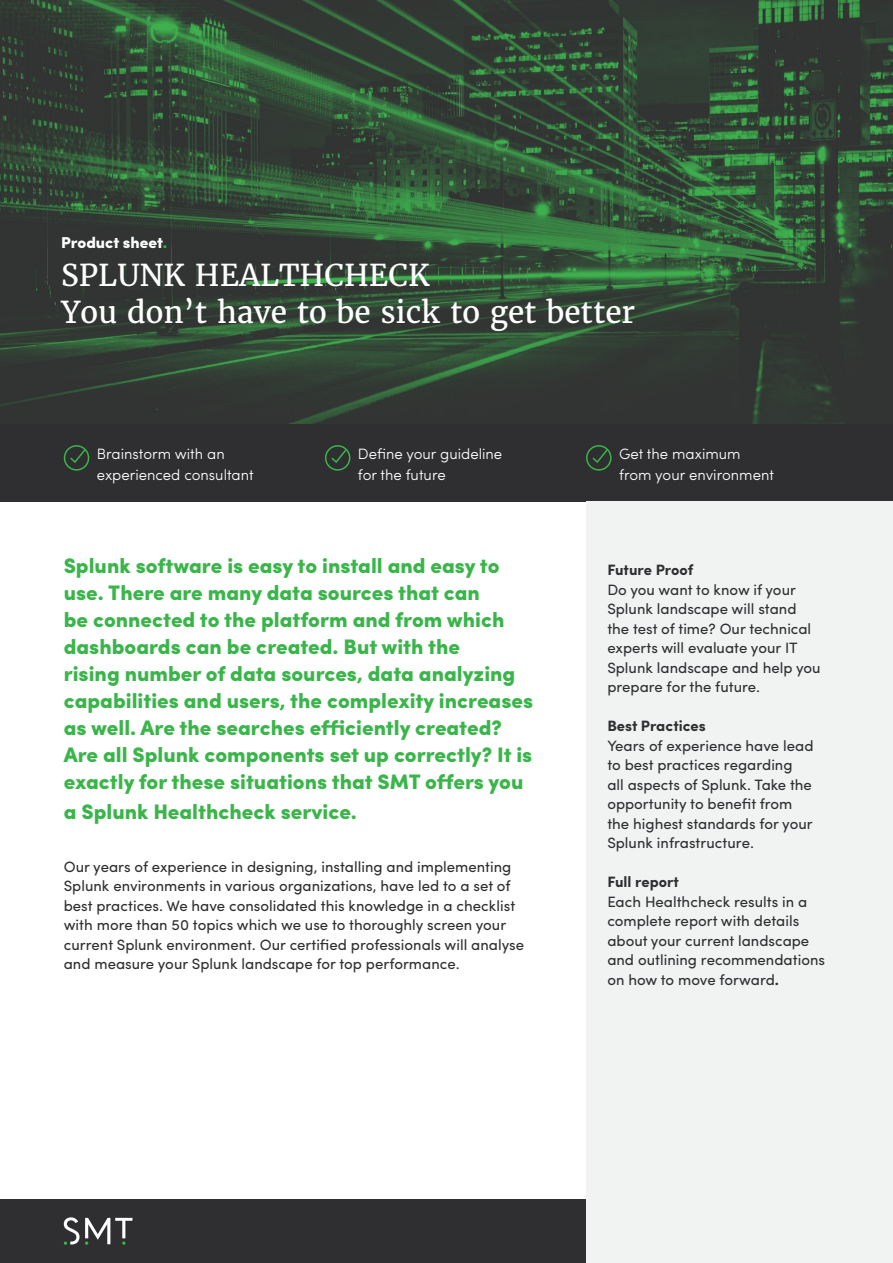
<style>
.page{position:relative;width:893px;height:1263px;background:#fff}
.page>*{position:absolute;margin:0;border:0;box-sizing:border-box;transform-origin:0 0}
.t1{font:30px "Merriweather";color:#fff}
.Summerary{font:900 21px/27px "Sofia Pro";color:#3ab54a}
.Case_Study_Kop{font:900 15.75px "Sofia Pro";color:#fff}
.Broodtekst{font:15px/19.5px "Sofia Pro";color:#2f2f31}
.Kop{font:15px/19.5px "Sofia Pro";color:#2f2f31}
.Drie_highlight_koppe{font:300 15px "Sofia Pro";color:#fff}
.Broodtekst-2{font:700 15px "Sofia Pro";color:#2f2f31}
.Kop-2{font:700 15px "Sofia Pro";letter-spacing:-.005em;color:#2f2f31}
.s1{color:#3ab54a}
.s2{font-weight:700}
</style>
<div class="page">
<div style="left:0;top:1199px;width:893px;height:64px;background:#2f2f31"></div>
<svg style="left:64px;top:1217px;width:68px;height:28px"></svg>
<img style="left:0;top:0;width:893px;height:425px">
<div style="left:0;top:425px;width:893px;height:77px;background:#2f2f31"></div>
<div style="left:64px;top:445px;width:25px;height:26px;border:2px solid #3ab54a;border-radius:50%"></div>
<svg style="left:69px;top:447px;width:18px;height:17px"></svg>
<div style="left:325px;top:445px;width:25px;height:26px;border:2px solid #3ab54a;border-radius:50%"></div>
<svg style="left:330px;top:447px;width:18px;height:17px"></svg>
<div style="left:586px;top:445px;width:26px;height:26px;border:2px solid #3ab54a;border-radius:50%"></div>
<svg style="left:591px;top:447px;width:18px;height:17px"></svg>
<div style="left:586px;top:502px;width:307px;height:761px;background:#f1f3f3"></div>
<p class="Case_Study_Kop" style="left:61px;top:230px;width:107px">Product sheet<span class="s1">.</span></p>
<p class="t1" style="left:61px;top:256px;width:370px">SPLUNK HEALTHCHECK</p>
<p class="t1" style="left:61px;top:294px;width:576px">You don’t have to be sick to get better</p>
<p class="Drie_highlight_koppe" style="left:97px;top:442px;width:130px">Brainstorm with an</p>
<p class="Drie_highlight_koppe" style="left:97px;top:463px;width:158px">experienced consultant</p>
<p class="Drie_highlight_koppe" style="left:358px;top:442px;width:146px">Define your guideline</p>
<p class="Drie_highlight_koppe" style="left:358px;top:463px;width:89px">for the future</p>
<p class="Summerary" style="left:64px;top:551px;width:471px">Splunk software is easy to install and easy to use. There are many data sources that can<br>be connected to the platform and from which dashboards can be created. But with the<br>rising number of data sources, data analyzing capabilities and users, the complexity increases as well. Are the searches efficiently created?<br>Are all Splunk components set up correctly? It is exactly for these situations that SMT offers you</p>
<p class="Summerary" style="left:64px;top:797px;width:295px">a Splunk Healthcheck service.</p>
<p class="Broodtekst" style="left:64px;top:856px;width:462px">Our years of experience in designing, installing and implementing Splunk environments in various organizations, have led to a set of best practices. We have consolidated this knowledge in a checklist with more than 50 topics which we use to thoroughly screen your current Splunk environment. Our certified professionals will analyse and measure your Splunk landscape for top performance.</p>
<p class="Drie_highlight_koppe" style="left:619px;top:442px;width:123px">Get the maximum</p>
<p class="Drie_highlight_koppe" style="left:619px;top:463px;width:156px">from your environment</p>
<p class="Kop-2" style="left:607px;top:559px;width:87px">Future Proof</p>
<p class="Kop" style="left:607px;top:579px;width:215px">Do you want to know if your<br>Splunk landscape will stand the test of time? Our technical experts will evaluate your IT<br>Splunk landscape and help you prepare for the future.</p>
<p class="Broodtekst-2" style="left:607px;top:715px;width:100px">Best Practices</p>
<p class="Broodtekst" style="left:607px;top:735px;width:208px">Years of experience have lead to best practices regarding<br>all aspects of Splunk. Take the opportunity to benefit from the highest standards for your<br>Splunk infrastructure.</p>
<p class="Broodtekst-2" style="left:607px;top:871px;width:73px">Full report</p>
<p class="Kop" style="left:607px;top:891px;width:219px">Each Healthcheck results in a complete report with details about your current landscape and outlining recommendations on how to move forward<span class="s2">.</span></p>
</div>
